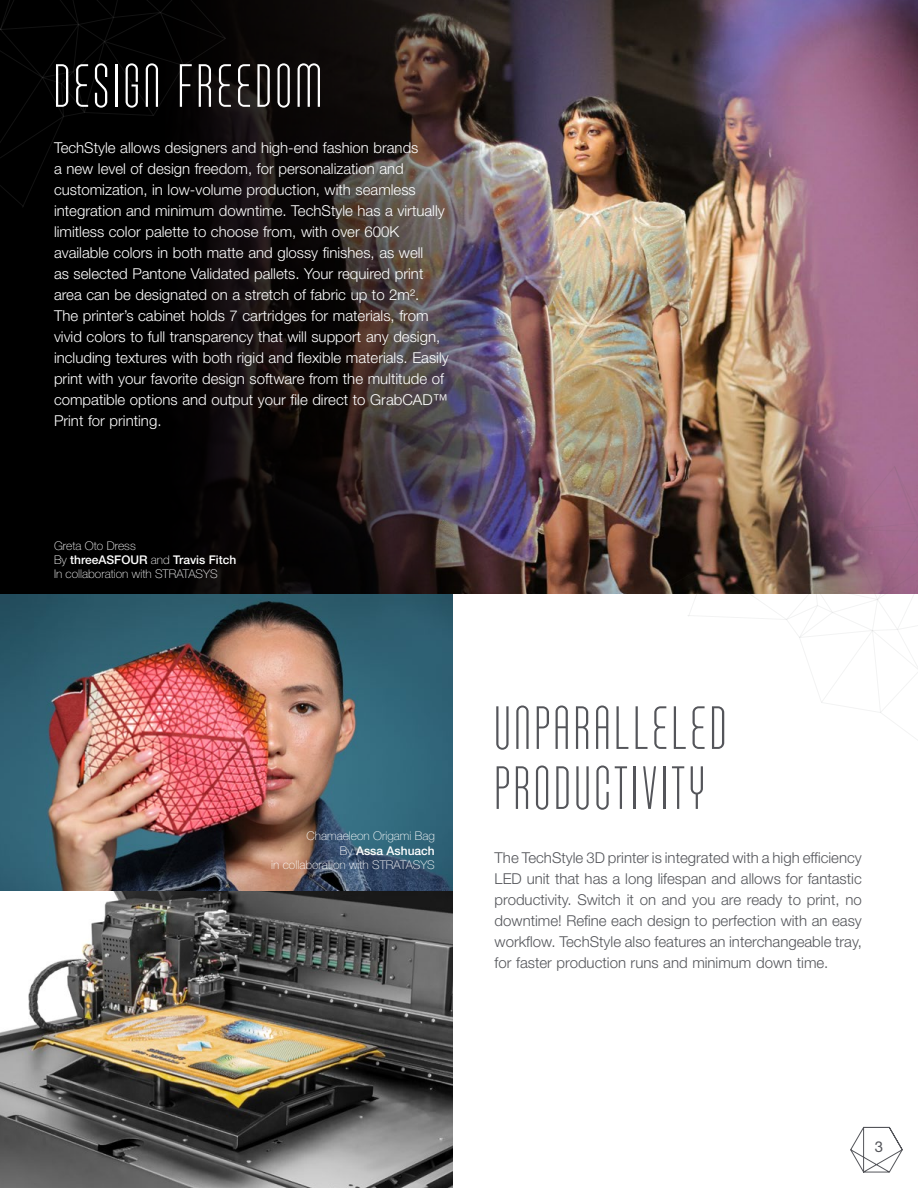
<style>
.page{position:relative;width:918px;height:1188px;background:#fff}
.page>*{position:absolute;margin:0;border:0;box-sizing:border-box;transform-origin:0 0}
.t1{font:200 60px/60px "Brans";letter-spacing:.075em;color:#54555a}
.t2{font:200 60px "Brans";letter-spacing:.075em;color:#fff}
.t3{font:300 15px/21px "Helvetica Neue LT Std";color:#fff}
.t4{font:300 15px/21px "Helvetica Neue LT Std";color:#54555a;text-align:justify}
.t5{font:15px "Helvetica Neue LT Std";color:#54555a}
.t6{font:100 12px/14.4px "Helvetica Neue LT Std";color:#fff}
.s1{font-weight:500}
</style>
<div class="page">
<img style="left:0;top:0;width:918px;height:594px">
<svg style="left:0;top:0;width:492px;height:593px;background:#1e1819"></svg>
<img style="left:0;top:594px;width:452px;height:594px">
<svg style="left:850px;top:1127px;width:53px;height:46px"></svg>
<svg style="left:0;top:0;width:225px;height:218px;background:#020101"></svg>
<svg style="left:665px;top:467px;width:253px;height:273px"></svg>
<h1 class="t2" style="left:54px;top:52px;width:269px">DESIGN FREEDOM</h1>
<p class="t3" style="left:54px;top:137px;width:396px">TechStyle allows designers and high-end fashion brands<br>a new level of design freedom, for personalization and customization, in low-volume production, with seamless integration and minimum downtime. TechStyle has a virtually limitless color palette to choose from, with over 600K available colors in both matte and glossy finishes, as well<br>as selected Pantone Validated pallets. Your required print area can be designated on a stretch of fabric up to 2m².<br>The printer’s cabinet holds 7 cartridges for materials, from vivid colors to full transparency that will support any design, including textures with both rigid and flexible materials. Easily print with your favorite design software from the multitude of compatible options and output your file direct to GrabCAD™ Print for printing.</p>
<p class="t6" style="left:54px;top:538px;width:184px">Greta Oto Dress<br>By <span class="s1">threeASFOUR</span> and <span class="s1">Travis Fitch<br></span>In collaboration with STRATASYS</p>
<p class="t6" style="left:271px;top:829px;width:165px;text-align:right">Chamaeleon Origami Bag<br>By <span class="s1">Assa Ashuach<br></span>in collaboration with STRATASYS</p>
<h1 class="t1" style="left:495px;top:697px;width:233px">UNPARALLELED<br>PRODUCTIVITY</h1>
<p class="t4" style="left:495px;top:846px;width:369px">The TechStyle 3D printer is integrated with a high efficiency LED unit that has a long lifespan and allows for fantastic productivity. Switch it on and you are ready to print, no downtime! Refine each design to perfection with an easy workflow. TechStyle also features an interchangeable tray, for faster production runs and minimum down time.</p>
<p class="t5" style="left:875px;top:1137px;width:10px">3</p>
</div>
